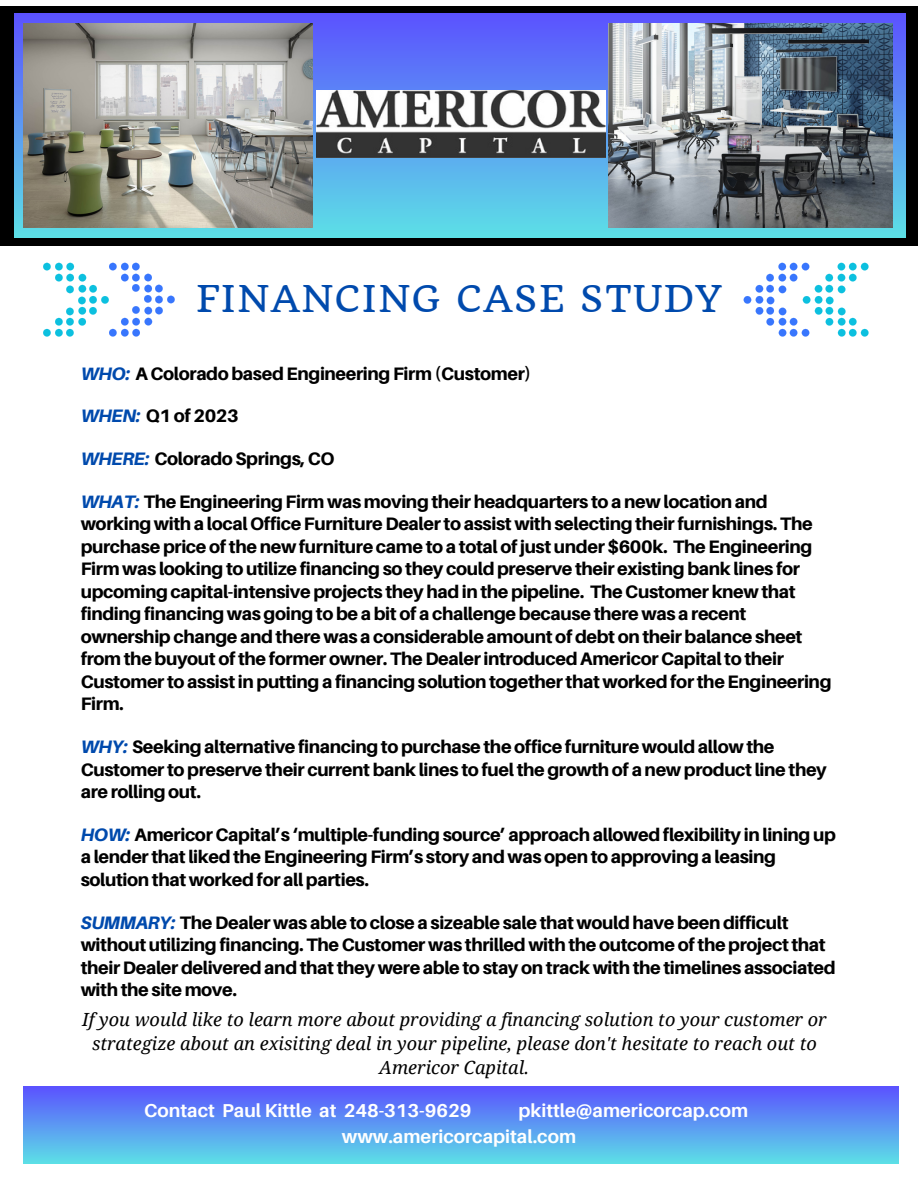
<style>
.page{position:relative;width:918px;height:1188px;background:#fff}
.page>*{position:absolute;margin:0;border:0;box-sizing:border-box;transform-origin:0 0}
.t1{font:36px "Quando";letter-spacing:.045em;color:#004aad}
.t2{font:700 18.75px/25.3px "Aileron";color:#fff}
.t3{font:italic 18.15px/24.2px "Droid Serif";color:#000;text-align:center}
.t4{font:800 18px/22.5px "Aileron";letter-spacing:-.02em;color:#000}
.s1{font-style:italic;color:#004aad}
</style>
<div class="page">
<div style="left:0;top:6px;width:918px;height:239px;background:#000"></div>
<svg style="left:14px;top:13px;width:891px;height:224px;background:#5c97f0"></svg>
<div style="left:24px;top:1087px;width:875px;height:76px;background:linear-gradient(to bottom,#5b53ff,#5cdce7)"></div>
<img style="left:24px;top:24px;width:289px;height:203px">
<img style="left:608px;top:24px;width:285px;height:203px">
<img style="left:317px;top:90px;width:289px;height:68px">
<svg style="left:744px;top:263px;width:125px;height:74px"></svg>
<svg style="left:43px;top:263px;width:132px;height:74px"></svg>
<p class="t1" style="left:196px;top:276px;width:527px">FINANCING CASE STUDY</p>
<p class="t4" style="left:81px;top:362px;width:452px"><span class="s1">WHO:</span> A Colorado based Engineering Firm (Customer)</p>
<p class="t4" style="left:81px;top:404px;width:160px"><span class="s1">WHEN:</span> Q1 of 2023</p>
<p class="t4" style="left:81px;top:447px;width:255px"><span class="s1">WHERE:</span> Colorado Springs, CO</p>
<p class="t4" style="left:81px;top:490px;width:752px"><span class="s1">WHAT:</span> The Engineering Firm was moving their headquarters to a new location and working with a local Office Furniture Dealer to assist with selecting their furnishings. The purchase price of the new furniture came to a total of just under $600k. The Engineering Firm was looking to utilize financing so they could preserve their existing bank lines for upcoming capital-intensive projects they had in the pipeline. The Customer knew that finding financing was going to be a bit of a challenge because there was a recent ownership change and there was a considerable amount of debt on their balance sheet from the buyout of the former owner. The Dealer introduced Americor Capital to their Customer to assist in putting a financing solution together that worked for the Engineering Firm.</p>
<p class="t4" style="left:81px;top:735px;width:748px"><span class="s1">WHY:</span> Seeking alternative financing to purchase the office furniture would allow the<br>Customer to preserve their current bank lines to fuel the growth of a new product line they are rolling out.</p>
<p class="t4" style="left:81px;top:823px;width:757px"><span class="s1">HOW:</span> Americor Capital’s ‘multiple-funding source’ approach allowed flexibility in lining up a lender that liked the Engineering Firm’s story and was open to approving a leasing solution that worked for all parties.</p>
<p class="t4" style="left:81px;top:911px;width:756px"><span class="s1">SUMMARY:</span> The Dealer was able to close a sizeable sale that would have been difficult without utilizing financing. The Customer was thrilled with the outcome of the project that their Dealer delivered and that they were able to stay on track with the timelines associated with the site move.</p>
<p class="t3" style="left:82px;top:1007px;width:746px">If you would like to learn more about providing a financing solution to your customer or strategize about an exisiting deal in your pipeline, please don't hesitate to reach out to<br>Americor Capital.</p>
<p class="t2" style="left:144px;top:1098px;width:329px">Contact Paul Kittle at 248-313-9629</p>
<p class="t2" style="left:342px;top:1098px;width:408px;text-indent:177px">pkittle@americorcap.com www.americorcapital.com</p>
</div>
